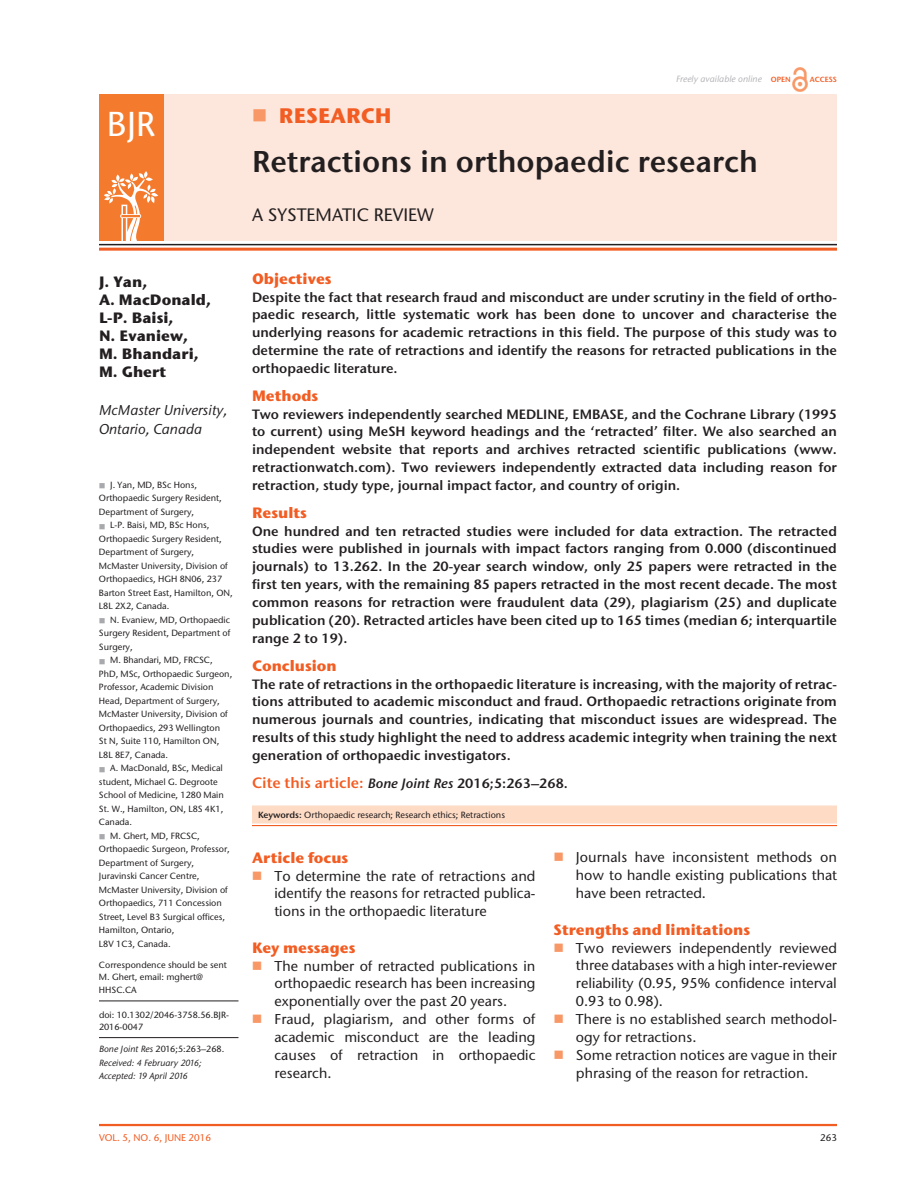
<style>
.page{position:relative;width:918px;height:1188px;background:#fff}
.page>*{position:absolute;margin:0;border:0;box-sizing:border-box;transform-origin:0 0}
.t1{font:500 34.5px "Stone Sans ITC Pro";color:#fff}
.t2{font:600 30px "Stone Sans ITC Pro";color:#231f20}
.t3{font:700 21px "Stone Sans ITC Pro";color:#f25d23}
.t4{font:500 18px "Stone Sans ITC Pro";color:#231f20}
.t5{font:700 15px "Stone Sans ITC Pro";color:#f25d23}
.t6{font:700 15px/18px "Stone Sans ITC Pro";color:#231f20}
.t7{font:600 15px "Stone Sans ITC Pro";color:#f25d23}
.t8{font:500 14.25px/18px "Stone Sans ITC Pro";color:#231f20;text-align:justify}
.t9{font:italic 500 14.25px/19.5px "Stone Sans ITC Pro";color:#231f20}
.t10{font:600 13.5px/18px "Stone Sans ITC Pro";color:#231f20;text-align:justify}
.t11{font:500 9.75px "Stone Sans ITC Pro";color:#f25d23}
.t12{font:500 9.75px "Stone Sans ITC Pro";color:#231f20}
.t13{font:500 9px/13.5px "Stone Sans ITC Pro";color:#231f20}
.t14{font:italic 500 9px/13.5px "Stone Sans ITC Pro";color:#231f20}
.t15{font:italic 500 9px "Stone Sans ITC Pro";color:#b2b3b7}
.t16{font:600 7.5px "Stone Sans ITC Pro";color:#f25d23}
.s1{font-weight:600;font-style:normal;font-size:7.5px;color:#f25d23}
.s2{font-style:normal}
.s3{font-style:italic;font-size:13.5px;color:#231f20}
.s4{font-size:13.5px;color:#231f20}
.s5{font-weight:600}
</style>
<div class="page">
<img style="left:793px;top:68px;width:15px;height:23px">
<div style="left:99px;top:94px;width:738px;height:147px;background:#fde7dc"></div>
<div style="left:99px;top:94px;width:64px;height:147px;background:#f47b2d"></div>
<svg style="left:104px;top:171px;width:54px;height:70px"></svg>
<hr style="left:99px;top:244px;width:738px;height:1px;background:#231f20">
<hr style="left:99px;top:248px;width:738px;height:3px;background:#f25d23">
<hr style="left:99px;top:1124px;width:738px;height:2px;background:#f25d23">
<div style="left:252px;top:806px;width:585px;height:18px;background:#fddbc5"></div>
<hr style="left:252px;top:825px;width:585px;height:1px;background:#f25d23">
<hr style="left:99px;top:1037px;width:139px;height:1px;background:#231f20">
<hr style="left:99px;top:1001px;width:139px;height:1px;background:#231f20">
<h1 class="t1" style="left:107px;top:103px;width:50px">BJR</h1>
<h3 class="t3" style="left:279px;top:102px;width:68px">Researc</h3>
<h3 class="t3" style="left:375px;top:102px;width:18px">h</h3>
<p class="t15" style="left:676px;top:73px;width:116px">Freely available online <span class="s1">open</span></p>
<p class="t16" style="left:810px;top:75px;width:29px">Access</p>
<h2 class="t2" style="left:252px;top:142px;width:507px">Retractions in orthopaedic research</h2>
<h3 class="t4" style="left:252px;top:203px;width:183px">a systematic review</h3>
<p class="t6" style="left:99px;top:273px;width:113px">J. Yan,<br>A. MacDonald,<br>L-P. Baisi,<br>N. Evaniew,<br>M. Bhandari,<br>M. Ghert</p>
<p class="t9" style="left:99px;top:400px;width:130px">McMaster University,<br>Ontario, Canada</p>
<p class="t13" style="left:99px;top:478px;width:124px;text-indent:11px">J. Yan, M D, BSc Hons,<br>Orthopaedic Surgery Resident,<br>Department of Surgery,</p>
<p class="t13" style="left:99px;top:518px;width:135px;text-indent:11px">L-P. Baisi, M D, BSc Hons,<br>Orthopaedic Surgery Resident,<br>Department of Surgery,<br>McMaster University, Division of<br>Orthopaedics, HGH 8N06, 237<br>Barton Street East, Hamilton, ON,<br>L8L 2X2, Canada.</p>
<p class="t13" style="left:110px;top:613px;width:121px">N. Evaniew, M D, Orthopaedic</p>
<p class="t13" style="left:99px;top:626px;width:133px">Surgery Resident, Department of</p>
<p class="t13" style="left:99px;top:640px;width:35px">Surgery,</p>
<p class="t13" style="left:110px;top:653px;width:104px">M . Bhandari, M D, FRCSC,</p>
<p class="t13" style="left:99px;top:667px;width:135px">PhD, MSc, Orthopaedic Surgeon,</p>
<p class="t13" style="left:99px;top:680px;width:116px">Professor, Academic Division</p>
<p class="t13" style="left:99px;top:694px;width:122px">Head, Department of Surgery,</p>
<p class="t13" style="left:99px;top:707px;width:131px">McMaster University, Division of</p>
<p class="t13" style="left:99px;top:721px;width:123px">Orthopaedics, 293 Wellington</p>
<p class="t13" style="left:99px;top:734px;width:122px">St N, Suite 110, Hamilton ON,</p>
<p class="t13" style="left:99px;top:748px;width:71px">L8L 8E7, Canada.</p>
<p class="t13" style="left:110px;top:761px;width:114px">A. MacDonald, BSc, Medical</p>
<p class="t13" style="left:99px;top:775px;width:120px">student, M ichael G. Degroote</p>
<p class="t13" style="left:99px;top:788px;width:126px">School of Medicine, 1280 Main</p>
<p class="t13" style="left:99px;top:802px;width:126px">St. W., Hamilton, ON, L8S 4K1,</p>
<p class="t13" style="left:99px;top:815px;width:35px">Canada.</p>
<p class="t13" style="left:110px;top:829px;width:91px">M . Ghert, M D, FRCSC,</p>
<p class="t13" style="left:99px;top:842px;width:132px">Orthopaedic Surgeon, Professor,</p>
<p class="t13" style="left:99px;top:856px;width:97px">Department of Surgery,</p>
<p class="t13" style="left:99px;top:869px;width:102px">Juravinski Cancer Centre,</p>
<p class="t13" style="left:99px;top:883px;width:131px">McMaster University, Division of</p>
<p class="t13" style="left:99px;top:896px;width:124px">Orthopaedics, 711 Concession</p>
<p class="t13" style="left:99px;top:910px;width:128px">Street, Level B3 Surgical offices,</p>
<p class="t13" style="left:99px;top:923px;width:77px">Hamilton, Ontario,</p>
<p class="t13" style="left:99px;top:937px;width:73px">L8V 1C3, Canada.</p>
<p class="t13" style="left:99px;top:958px;width:129px;line-height:12px">Correspondence should be sent<br>M . Ghert, email: mghert@</p>
<p class="t13" style="left:99px;top:983px;width:33px">HHSC.CA</p>
<p class="t13" style="left:99px;top:1009px;width:131px;line-height:12px">doi: 10.1302/2046-3758.56.BJR-<br>2016-0047</p>
<p class="t14" style="left:99px;top:1042px;width:127px">Bone Joint Res <span class="s2">2016;5:263–268.<br></span>Received: 4 February 2016;<br>Accepted: 19 April 2016</p>
<p class="t5" style="left:252px;top:268px;width:81px">Objectives</p>
<p class="t10" style="left:252px;top:288px;width:587px">Despite the fact that research fraud and misconduct are under scrutiny in the field of ortho&shy;paedic research, little systematic work has been done to uncover and characterise the underlying reasons for academic retractions in this field. The purpose of this study was to determine the rate of retractions and identify the reasons for retracted publications in the orthopaedic literature.</p>
<p class="t5" style="left:252px;top:385px;width:68px">Methods</p>
<p class="t10" style="left:252px;top:405px;width:587px">Two reviewers independently searched MEDLINE, EMBASE, and the Cochrane Library (1995 to current) using MeSH keyword headings and the ‘retracted’ filter. We also searched an independent website that reports and archives retracted scientific publications (www. retractionwatch.com). Two reviewers independently extracted data including reason for retraction, study type, journal impact factor, and country of origin.</p>
<p class="t5" style="left:252px;top:502px;width:56px">Results</p>
<p class="t10" style="left:252px;top:522px;width:587px">One hundred and ten retracted studies were included for data extraction. The retracted studies were published in journals with impact factors ranging from 0.000 (discontinued journals) to 13.262. In the 20-year search window, only 25 papers were retracted in the first ten years, with the remaining 85 papers retracted in the most recent decade. The most common reasons for retraction were fraudulent data (29), plagiarism (25) and duplicate publication (20). Retracted articles have been cited up to 165 times (median 6; interquartile range 2 to 19).</p>
<p class="t5" style="left:252px;top:655px;width:86px">Conclusion</p>
<p class="t10" style="left:252px;top:675px;width:587px">The rate of retractions in the orthopaedic literature is increasing, with the majority of retrac&shy;tions attributed to academic misconduct and fraud. Orthopaedic retractions originate from numerous journals and countries, indicating that misconduct issues are widespread. The results of this study highlight the need to address academic integrity when training the next generation of orthopaedic investigators.</p>
<p class="t7" style="left:252px;top:773px;width:318px">Cite this article: <span class="s3">Bone Joint Res</span> <span class="s4">2016;5:263–268.</span></p>
<p class="t13" style="left:258px;top:808px;width:249px"><span class="s5">Keywords:</span> Orthopaedic research; Research ethics; Retractions</p>
<p class="t5" style="left:252px;top:847px;width:98px">Article focus</p>
<p class="t8" style="left:274px;top:866px;width:263px">To determine the rate of retractions and identify the reasons for retracted publica&shy;tions in the orthopaedic literature</p>
<p class="t5" style="left:252px;top:937px;width:105px">Key messages</p>
<p class="t8" style="left:274px;top:956px;width:263px;text-align:left">The number of retracted publications in orthopaedic research has been increasing exponentially over the past 20 years.<br>Fraud, plagiarism, and other forms of academic misconduct are the leading causes of retraction in orthopaedic research.</p>
<p class="t8" style="left:576px;top:848px;width:262px">Journals have inconsistent methods on how to handle existing publications that have been retracted.</p>
<p class="t5" style="left:554px;top:919px;width:198px">Strengths and limitations</p>
<p class="t8" style="left:576px;top:938px;width:263px;text-align:left">Two reviewers independently reviewed three databases with a high inter-reviewer reliability (0.95, 95% confidence interval 0.93 to 0.98).<br>There is no established search methodol&shy;ogy for retractions.<br>Some retraction notices are vague in their phrasing of the reason for retraction.</p>
<p class="t11" style="left:99px;top:1132px;width:114px">vol. 5, NO. 6, Jun e 2016</p>
<p class="t12" style="left:820px;top:1132px;width:18px">263</p>
</div>
